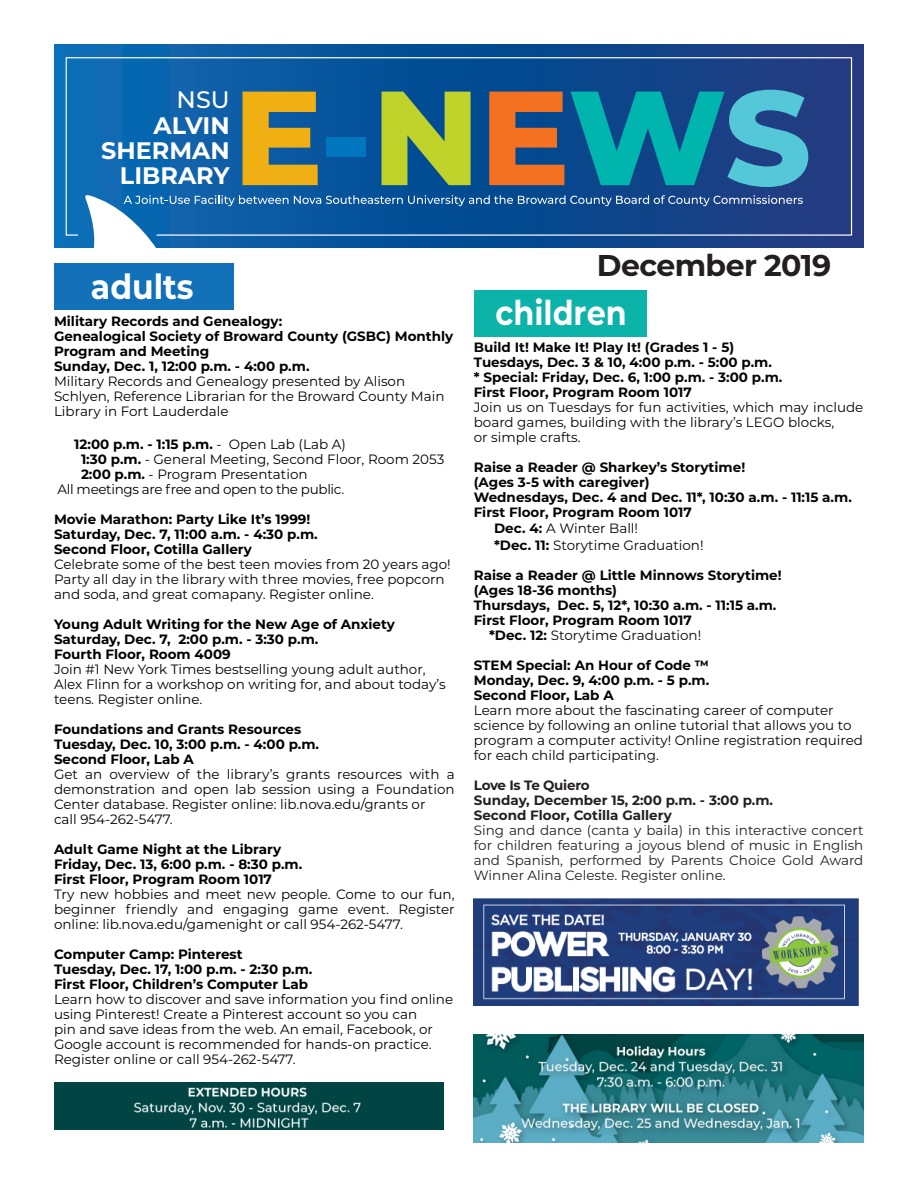
<style>
.page{position:relative;width:918px;height:1188px;background:#fff}
.page>*{position:absolute;margin:0;border:0;box-sizing:border-box;transform-origin:0 0}
.t1{font:800 133.65px "Montserrat";color:#f0af13}
.t2{font:700 34.65px "Montserrat";color:#fff;scale:.91 1}
.t3{font:700 34.05px "Montserrat";color:#fff;scale:.89 1}
.t4{font:700 30px "Montserrat";letter-spacing:-.02em;color:#231f20}
.t5{font:700 23.85px/25px "Montserrat";color:#fff;text-align:right}
.t6{font:13.5px/15px "Montserrat";color:#000}
.t7{font:700 13.5px/15px "Montserrat";color:#000}
.t8{font:700 13.5px/15px "Montserrat";color:#040503}
.t9{font:13.5px/15px "Montserrat";color:#040503}
.t10{font:13.5px/15px "Montserrat";color:#231f20;text-align:justify}
.t11{font:700 13.5px "Montserrat";color:#231f20}
.t12{font:13.5px "Montserrat";letter-spacing:-.025em;color:#000}
.t13{font:700 13.5px "Montserrat";letter-spacing:-.02em;color:#231f20}
.s1{font-weight:500}
.s2{color:#0076be}
.s3{color:#c0d32b}
.s4{color:#f37121}
.s5{color:#00b5ae}
.s6{color:#54c7d9}
.s7{font-weight:400}
.s8{font-weight:700}
</style>
<div class="page">
<div style="left:55px;top:263px;width:179px;height:47px;background:#1371b9"></div>
<div style="left:55px;top:45px;width:808px;height:202px;background:linear-gradient(to right,#0369b3,#18367a)"></div>
<svg style="left:65px;top:57px;width:788px;height:179px;background:#105197"></svg>
<svg style="left:85px;top:195px;width:718px;height:52px;background:#2762a1"></svg>
<div style="left:474px;top:290px;width:173px;height:47px;background:#0cb3a9"></div>
<img style="left:54px;top:1082px;width:390px;height:47px">
<img style="left:474px;top:1035px;width:389px;height:107px">
<img style="left:474px;top:899px;width:385px;height:106px">
<p class="t5" style="left:101px;top:86px;width:130px"><span class="s1">NSU<br></span>ALVIN<br>SHERMAN<br>LIBRARY</p>
<p class="t1" style="left:233px;top:40px;width:579px">E<span class="s2">-</span><span class="s3">N</span><span class="s4">E</span><span class="s5">W</span><span class="s6">S</span></p>
<p class="t2" style="left:91px;top:262px;width:114px">adults</p>
<p class="t7" style="left:54px;top:313px;width:401px">Military Records and Genealogy:<br>Genealogical Society of Broward County (GSBC) Monthly<br>Program and Meeting</p>
<p class="t7" style="left:54px;top:358px;width:257px">Sunday, Dec. 1, 12:00 p.m. - 4:00 p.m.</p>
<p class="t6" style="left:54px;top:373px;width:392px">Military Records and Genealogy presented by Alison<br>Schlyen, Reference Librarian for the Broward County Main<br>Library in Fort Lauderdale</p>
<p class="t7" style="left:74px;top:436px;width:273px">12:00 p.m. - 1:15 p.m. <span class="s7">- Open Lab (Lab A)</span></p>
<p class="t6" style="left:81px;top:451px;width:365px"><span class="s8">1:30 p.m.</span> - General Meeting, Second Floor, Room 2053</p>
<p class="t6" style="left:81px;top:466px;width:228px"><span class="s8">2:00 p.m.</span> - Program Presentation</p>
<p class="t12" style="left:58px;top:480px;width:288px">All meetings are free and open to the public.</p>
<p class="t7" style="left:54px;top:511px;width:265px">Movie Marathon: Party Like It’s 1999!<br>Saturday, Dec. 7, 11:00 a.m. - 4:30 p.m.</p>
<p class="t7" style="left:54px;top:541px;width:200px">Second Floor, Cotilla Gallery</p>
<p class="t6" style="left:54px;top:556px;width:398px">Celebrate some of the best teen movies from 20 years ago!<br>Party all day in the library with three movies, free popcorn and soda, and great comapany. Register online.</p>
<p class="t7" style="left:54px;top:616px;width:342px">Young Adult Writing for the New Age of Anxiety</p>
<p class="t7" style="left:54px;top:631px;width:266px">Saturday, Dec. 7, 2:00 p.m. - 3:30 p.m.</p>
<p class="t7" style="left:54px;top:646px;width:178px">Fourth Floor, Room 4009</p>
<p class="t6" style="left:54px;top:661px;width:393px">Join #1 New York Times bestselling young adult author,<br>Alex Flinn for a workshop on writing for, and about today’s teens. Register online.</p>
<p class="t7" style="left:54px;top:721px;width:267px">Foundations and Grants Resources<br>Tuesday, Dec. 10, 3:00 p.m. - 4:00 p.m.</p>
<p class="t7" style="left:54px;top:751px;width:141px">Second Floor, Lab A</p>
<p class="t6" style="left:54px;top:766px;width:402px;text-align:justify">Get an overview of the library’s grants resources with a demonstration and open lab session using a Foundation Center database. Register online: lib.nova.edu/grants or</p>
<p class="t6" style="left:54px;top:811px;width:120px">call 954-262-5477.</p>
<p class="t7" style="left:54px;top:841px;width:229px">Adult Game Night at the Library</p>
<p class="t7" style="left:54px;top:856px;width:250px">Friday, Dec. 13, 6:00 p.m. - 8:30 p.m.</p>
<p class="t7" style="left:54px;top:871px;width:220px">First Floor, Program Room 1017</p>
<p class="t6" style="left:54px;top:886px;width:402px;text-align:justify">Try new hobbies and meet new people. Come to our fun, beginner friendly and engaging game event. Register online: lib.nova.edu/gamenight or call 954-262-5477.</p>
<p class="t7" style="left:54px;top:946px;width:190px">Computer Camp: Pinterest</p>
<p class="t7" style="left:54px;top:961px;width:260px">Tuesday, Dec. 17, 1:00 p.m. - 2:30 p.m.</p>
<p class="t7" style="left:54px;top:976px;width:255px">First Floor, Children’s Computer Lab</p>
<p class="t6" style="left:54px;top:991px;width:401px">Learn how to discover and save information you find online using Pinterest! Create a Pinterest account so you can<br>pin and save ideas from the web. An email, Facebook, or Google account is recommended for hands-on practice.<br>Register online or call 954-262-5477.</p>
<p class="t4" style="left:597px;top:244px;width:236px">December 2019</p>
<p class="t3" style="left:496px;top:288px;width:149px">children</p>
<p class="t8" style="left:474px;top:339px;width:262px">Build It! Make It! Play It! (Grades 1 - 5)</p>
<p class="t8" style="left:474px;top:354px;width:310px">Tuesdays, Dec. 3 &amp; 10, 4:00 p.m. - 5:00 p.m.<br>* Special: Friday, Dec. 6, 1:00 p.m. - 3:00 p.m.</p>
<p class="t8" style="left:474px;top:384px;width:220px">First Floor, Program Room 1017</p>
<p class="t9" style="left:474px;top:400px;width:391px">Join us on Tuesdays for fun activities, which may include board games, building with the library’s LEGO blocks,</p>
<p class="t9" style="left:474px;top:430px;width:108px">or simple crafts.</p>
<p class="t8" style="left:474px;top:459px;width:273px">Raise a Reader @ Sharkey’s Storytime!</p>
<p class="t8" style="left:474px;top:474px;width:177px">(Ages 3-5 with caregiver)</p>
<p class="t8" style="left:474px;top:489px;width:380px">Wednesdays, Dec. 4 and Dec. 11*, 10:30 a.m. - 11:15 a.m.</p>
<p class="t8" style="left:474px;top:504px;width:220px">First Floor, Program Room 1017</p>
<p class="t9" style="left:494px;top:521px;width:146px"><span class="s8">Dec. 4:</span> A Winter Ball!</p>
<p class="t9" style="left:494px;top:537px;width:211px"><span class="s8">*Dec. 11:</span> Storytime Graduation!</p>
<p class="t8" style="left:474px;top:567px;width:309px">Raise a Reader @ Little Minnows Storytime!</p>
<p class="t8" style="left:474px;top:582px;width:145px">(Ages 18-36 months)</p>
<p class="t8" style="left:474px;top:597px;width:304px">Thursdays, Dec. 5, 12*, 10:30 a.m. - 11:15 a.m.</p>
<p class="t8" style="left:474px;top:612px;width:220px">First Floor, Program Room 1017</p>
<p class="t9" style="left:489px;top:627px;width:214px"><span class="s8">*Dec. 12:</span> Storytime Graduation!</p>
<p class="t8" style="left:474px;top:657px;width:237px">STEM Special: An Hour of Code ™</p>
<p class="t8" style="left:474px;top:672px;width:237px">Monday, Dec. 9, 4:00 p.m. - 5 p.m.</p>
<p class="t8" style="left:474px;top:687px;width:141px">Second Floor, Lab A</p>
<p class="t9" style="left:474px;top:702px;width:391px">Learn more about the fascinating career of computer science by following an online tutorial that allows you to program a computer activity! Online registration required for each child participating.</p>
<p class="t13" style="left:474px;top:775px;width:117px">Love Is Te Quiero</p>
<p class="t11" style="left:474px;top:790px;width:301px">Sunday, December 15, 2:00 p.m. - 3:00 p.m.</p>
<p class="t11" style="left:474px;top:805px;width:200px">Second Floor, Cotilla Gallery</p>
<p class="t10" style="left:474px;top:822px;width:391px">Sing and dance (canta y baila) in this interactive concert for children featuring a joyous blend of music in English and Spanish, performed by Parents Choice Gold Award Winner Alina Celeste. Register online.</p>
</div>
